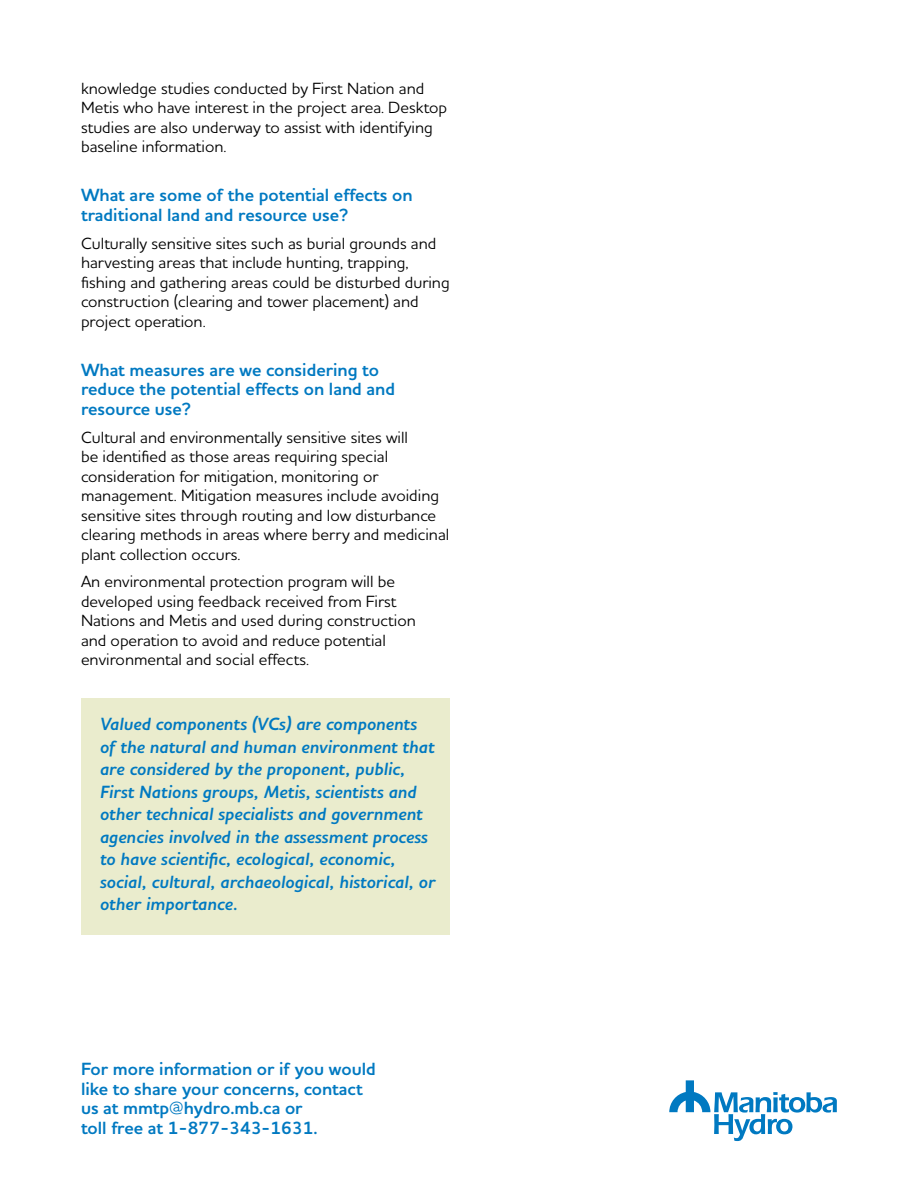
<style>
.page{position:relative;width:918px;height:1188px;background:#fff}
.page>*{position:absolute;margin:0;border:0;box-sizing:border-box;transform-origin:0 0}
.t1{font:italic 700 18px/22.5px "MH Houschka Std";color:#0079c1}
.t2{font:700 18px/19.5px "MH Houschka Std";color:#0079c1}
.t3{font:16.5px/19.5px "MH Houschka Std";color:#000}
</style>
<div class="page">
<svg style="left:669px;top:1080px;width:168px;height:61px"></svg>
<div style="left:81px;top:699px;width:369px;height:236px;background:#eaeccd"></div>
<p class="t3" style="left:81px;top:78px;width:368px">knowledge studies conducted by First Nation and Metis who have interest in the project area. Desktop studies are also underway to assist with identifying baseline information.</p>
<p class="t2" style="left:81px;top:185px;width:333px">What are some of the potential effects on traditional land and resource use?</p>
<p class="t3" style="left:81px;top:233px;width:370px">Culturally sensitive sites such as burial grounds and harvesting areas that include hunting, trapping, fishing and gathering areas could be disturbed during construction (clearing and tower placement) and project operation.</p>
<p class="t2" style="left:81px;top:360px;width:316px">What measures are we considering to reduce the potential effects on land and resource use?</p>
<p class="t3" style="left:81px;top:427px;width:370px">Cultural and environmentally sensitive sites will<br>be identified as those areas requiring special consideration for mitigation, monitoring or management. Mitigation measures include avoiding sensitive sites through routing and low disturbance clearing methods in areas where berry and medicinal plant collection occurs.</p>
<p class="t3" style="left:81px;top:571px;width:336px">An environmental protection program will be developed using feedback received from First Nations and Metis and used during construction and operation to avoid and reduce potential environmental and social effects.</p>
<p class="t1" style="left:100px;top:713px;width:337px">Valued components (VCs) are components of the natural and human environment that are considered by the proponent, public, First Nations groups, Metis, scientists and other technical specialists and government agencies involved in the assessment process to have scientific, ecological, economic, social, cultural, archaeological, historical, or other importance.</p>
<p class="t2" style="left:81px;top:1059px;width:297px">For more information or if you would like to share your concerns, contact us at mmtp@hydro.mb.ca or<br>toll free at 1-877-343-1631.</p>
</div>
